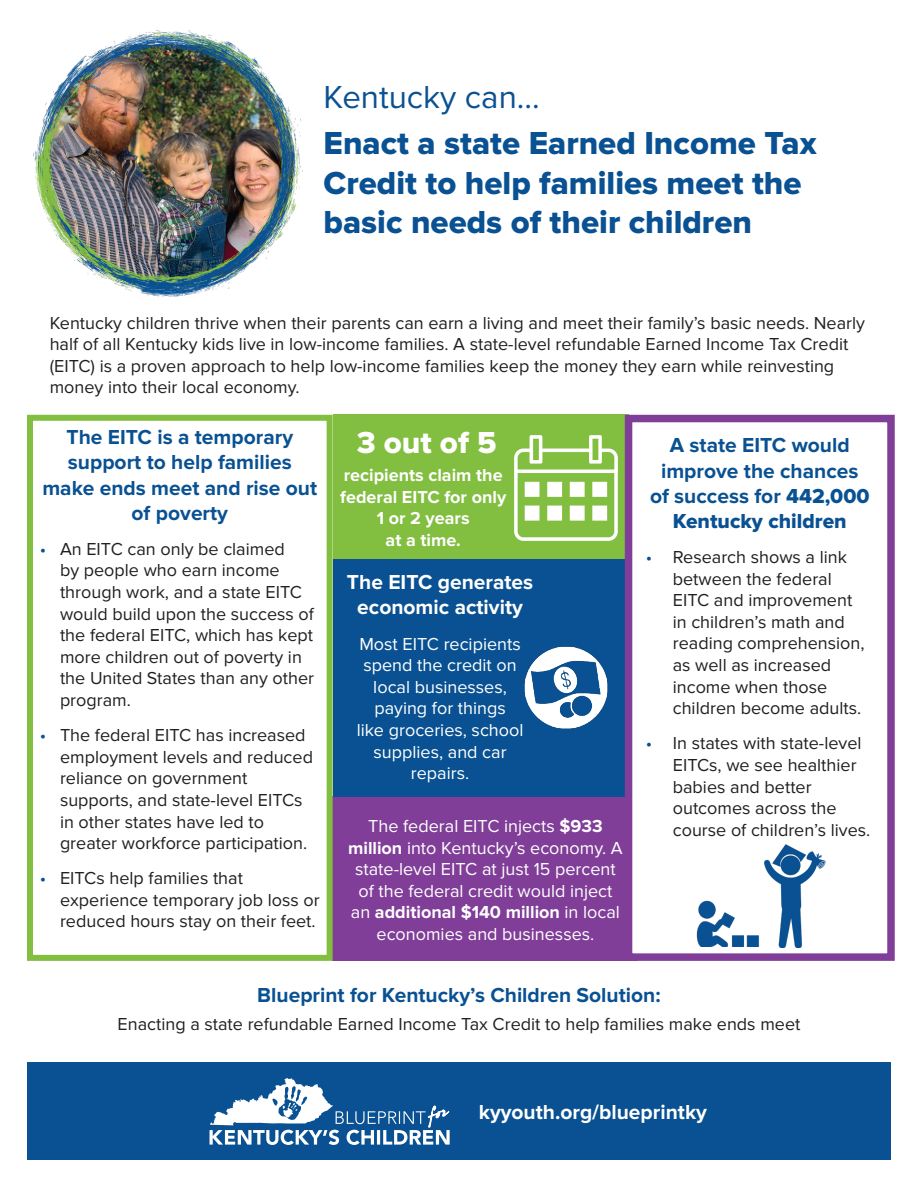
<style>
.page{position:relative;width:918px;height:1188px;background:#fff}
.page>*{position:absolute;margin:0;border:0;box-sizing:border-box;transform-origin:0 0}
.t1{font:33px/39.6px "Proxima Nova Extrabld";color:#095192}
.t2{font:33px "Proxima Nova";color:#095192}
.t3{font:31.5px "Proxima Nova Extrabld";color:#fff}
.t4{font:700 21px/25.2px "Proxima Nova";color:#095192;text-align:center}
.t5{font:700 21px/25.2px "Proxima Nova";color:#fff;text-align:center}
.t6{font:18px/21.6px "Proxima Nova";color:#231f20}
.t7{font:18px/21.6px "Proxima Nova";color:#fff;text-align:center}
.t8{font:700 18px/21.6px "Proxima Nova";color:#fff;text-align:center}
.s1{color:#095192}
.s2{font-weight:700}
.s3{font-family:"Proxima Nova Extrabld";font-weight:400}
</style>
<div class="page">
<img style="left:33px;top:30px;width:270px;height:267px">
<div style="left:28px;top:1063px;width:863px;height:97px;background:#095192"></div>
<svg style="left:210px;top:1078px;width:240px;height:67px"></svg>
<div style="left:333px;top:797px;width:305px;height:164px;background:#803e98"></div>
<div style="left:333px;top:559px;width:296px;height:238px;background:#095192"></div>
<div style="left:333px;top:415px;width:296px;height:144px;background:#82be40"></div>
<div style="left:27px;top:415px;width:306px;height:546px;border:6px solid #82be40"></div>
<img style="left:514px;top:436px;width:104px;height:104px">
<div style="left:629px;top:419px;width:262px;height:538px;background:#fff"></div>
<div style="left:625px;top:415px;width:270px;height:546px;border:8px solid #803e98"></div>
<img style="left:764px;top:844px;width:62px;height:103px">
<img style="left:696px;top:900px;width:64px;height:47px">
<img style="left:524px;top:646px;width:84px;height:83px">
<p class="t2" style="left:324px;top:78px;width:218px">Kentucky can...</p>
<p class="t1" style="left:324px;top:124px;width:495px">Enact a state Earned Income Tax<br>Credit to help families meet the basic needs of their children</p>
<p class="t6" style="left:50px;top:312px;width:817px">Kentucky children thrive when their parents can earn a living and meet their family’s basic needs. Nearly half of all Kentucky kids live in low-income families. A state-level refundable Earned Income Tax Credit (EITC) is a proven approach to help low-income families keep the money they earn while reinvesting money into their local economy.</p>
<p class="t4" style="left:42px;top:426px;width:276px">The EITC is a temporary support to help families make ends meet and rise out of poverty</p>
<p class="t6" style="left:60px;top:539px;width:256px;text-indent:-20px"><span class="s1">•</span> An EITC can only be claimed<br>by people who earn income through work, and a state EITC would build upon the success of the federal EITC, which has kept more children out of poverty in the United States than any other program.</p>
<p class="t6" style="left:60px;top:725px;width:255px;text-indent:-20px"><span class="s1">•</span> The federal EITC has increased employment levels and reduced reliance on government supports, and state-level EITCs in other states have led to greater workforce participation.</p>
<p class="t6" style="left:60px;top:868px;width:261px;text-indent:-20px"><span class="s1">•</span> EITCs help families that experience temporary job loss or reduced hours stay on their feet.</p>
<p class="t3" style="left:357px;top:424px;width:141px">3 out of 5</p>
<p class="t8" style="left:340px;top:465px;width:168px">recipients claim the federal EITC for only<br>1 or 2 years<br>at a time.</p>
<p class="t5" style="left:347px;top:571px;width:188px">The EITC generates economic activity</p>
<p class="t7" style="left:357px;top:633px;width:168px">Most EITC recipients spend the credit on local businesses, paying for things<br>like groceries, school supplies, and car repairs.</p>
<p class="t7" style="left:348px;top:816px;width:276px">The federal EITC injects <span class="s2">$933 million</span> into Kentucky’s economy. A state-level EITC at just 15 percent of the federal credit would inject an <span class="s2">additional $140 million</span> in local economies and businesses.</p>
<p class="t4" style="left:650px;top:434px;width:221px">A state EITC would improve the chances of success for <span class="s3">442,000<br>Kentucky children</span></p>
<p class="t6" style="left:673px;top:547px;width:193px;text-indent:-27px"><span class="s1">•</span> Research shows a link between the federal<br>EITC and improvement in children’s math and reading comprehension, as well as increased income when those children become adults.</p>
<p class="t6" style="left:673px;top:733px;width:199px;text-indent:-27px"><span class="s1">•</span> In states with state-level<br>EITCs, we see healthier babies and better outcomes across the course of children’s lives.</p>
<p class="t4" style="left:257px;top:984px;width:405px">Blueprint for Kentucky’s Children Solution:</p>
<p class="t6" style="left:118px;top:1014px;width:684px">Enacting a state refundable Earned Income Tax Credit to help families make ends meet</p>
<p class="t5" style="left:479px;top:1100px;width:230px">kyyouth.org/blueprintky</p>
</div>
